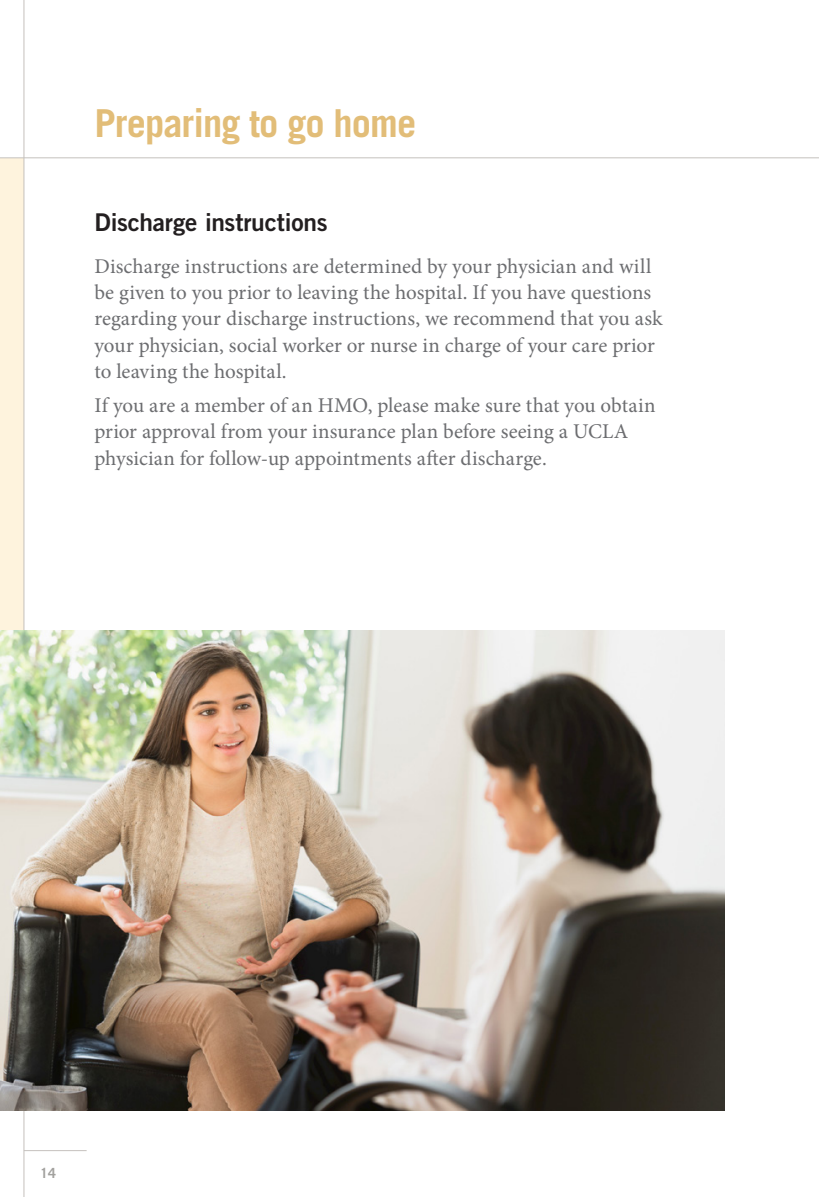
<style>
.page{position:relative;width:819px;height:1197px;background:#fff}
.page>*{position:absolute;margin:0;border:0;box-sizing:border-box;transform-origin:0 0}
.t1{font:700 38.5px "Trade Gothic";letter-spacing:-.025em;color:#e2bd78}
.Subhead__gold{font:24.5px "Trade Gothic Bold Two";letter-spacing:-.01em;color:#231f20}
.Body_Copy{font:21px/26.2px "Minion Pro";color:#6c6d70}
.t2{font:700 14px "Trade Gothic";color:#a2a19e}
</style>
<div class="page">
<div style="left:0;top:158px;width:24px;height:952px;background:#fef3dd"></div>
<hr style="left:0;top:158px;width:819px;height:1px;background:#c5c1bd">
<hr style="left:24px;top:1150px;width:63px;height:1px;background:#c5c1bd">
<hr style="left:24px;top:0;width:1px;height:1197px;background:#c5c1bd">
<img style="left:0;top:630px;width:724px;height:480px">
<p class="t1" style="left:94px;top:99px;width:323px">Preparing to go home</p>
<p class="Subhead__gold" style="left:94px;top:207px;width:235px">Discharge instructions</p>
<p class="Body_Copy" style="left:94px;top:253px;width:570px">Discharge instructions are determined by your physician and will be given to you prior to leaving the hospital. If you have questions regarding your discharge instructions, we recommend that you ask your physician, social worker or nurse in charge of your care prior to leaving the hospital.</p>
<p class="Body_Copy" style="left:94px;top:392px;width:563px">If you are a member of an HMO, please make sure that you obtain prior approval from your insurance plan before seeing a UCLA physician for follow-up appointments after discharge.</p>
<p class="t2" style="left:40px;top:1164px;width:17px">14</p>
</div>
